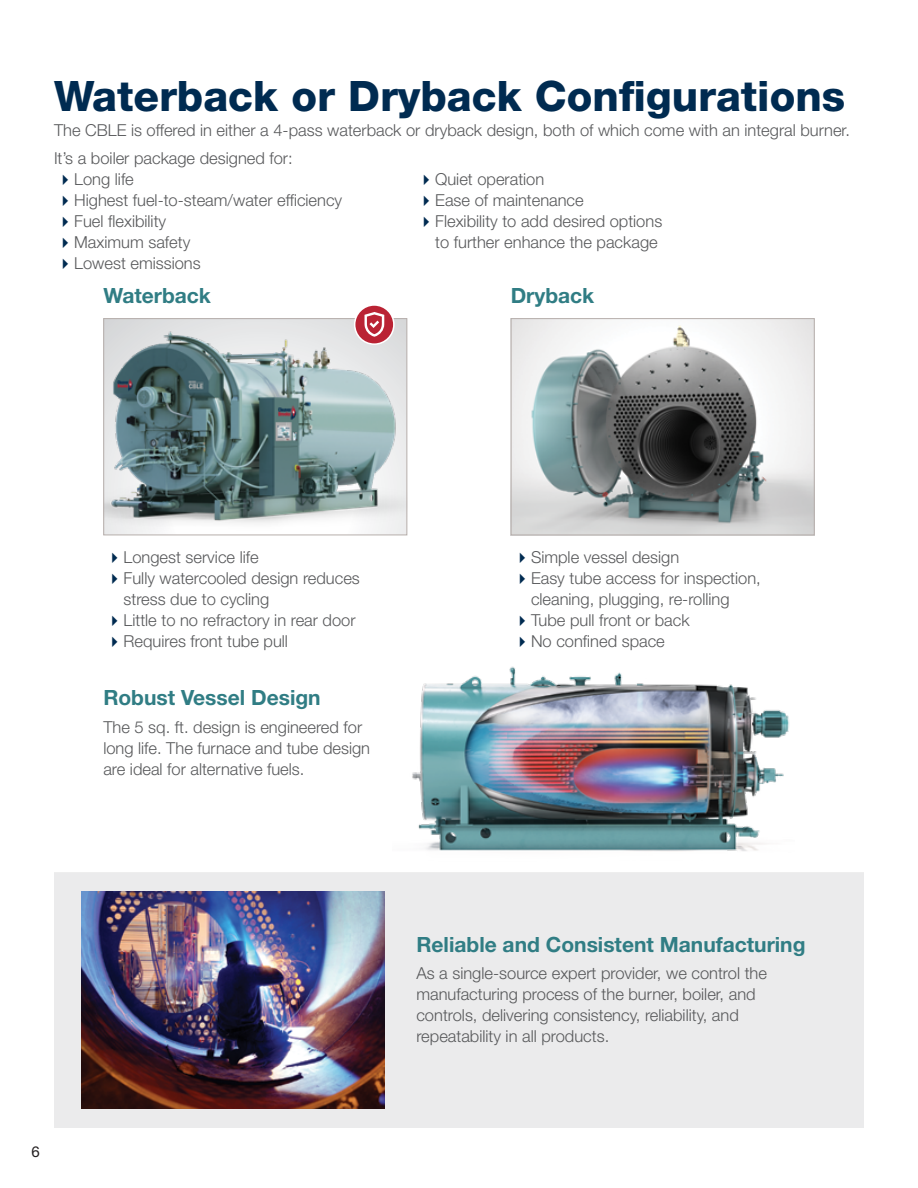
<style>
.page{position:relative;width:918px;height:1188px;background:#fff}
.page>*{position:absolute;margin:0;border:0;box-sizing:border-box;transform-origin:0 0}
.CB_-_Section_Header{font:800 42px "Helvetica Neue LT Std";color:#002b51}
.CB_-_Paragraph_Headl{font:700 21px "Helvetica Neue LT Std";color:#307d84}
.CB_-_Base_Paragraph{font:300 16.5px/21px "Helvetica Neue LT Std";color:#58595b}
.t1{font:15px "Helvetica Neue LT Std";color:#231f20}
</style>
<div class="page">
<div style="left:48px;top:866px;width:822px;height:268px;background:#ebebec;border:6px solid #fff"></div>
<img style="left:513px;top:320px;width:300px;height:213px">
<div style="left:511px;top:318px;width:304px;height:217px;border:1px solid #b6aeab"></div>
<img style="left:105px;top:320px;width:300px;height:213px">
<div style="left:103px;top:318px;width:304px;height:217px;border:1px solid #b6aeab"></div>
<img style="left:81px;top:892px;width:304px;height:217px">
<img style="left:393px;top:666px;width:401px;height:207px">
<svg style="left:354px;top:304px;width:41px;height:41px"></svg>
<div style="left:355px;top:306px;width:38px;height:37px;background:#ba2334;border-radius:50%"></div>
<svg style="left:365px;top:312px;width:19px;height:25px"></svg>
<p class="CB_-_Section_Header" style="left:54px;top:71px;width:793px">Waterback or Dryback Configurations</p>
<p class="CB_-_Base_Paragraph" style="left:54px;top:119px;width:797px">The CBLE is offered in either a 4-pass waterback or dryback design, both of which come with an integral burner.</p>
<p class="CB_-_Base_Paragraph" style="left:54px;top:147px;width:240px">It’s a boiler package designed for:</p>
<p class="CB_-_Base_Paragraph" style="left:74px;top:169px;width:61px">Long life</p>
<p class="CB_-_Base_Paragraph" style="left:74px;top:190px;width:270px">Highest fuel-to-steam/water efficiency</p>
<p class="CB_-_Base_Paragraph" style="left:74px;top:211px;width:93px">Fuel flexibility</p>
<p class="CB_-_Base_Paragraph" style="left:74px;top:232px;width:118px">Maximum safety</p>
<p class="CB_-_Base_Paragraph" style="left:74px;top:253px;width:128px">Lowest emissions</p>
<p class="CB_-_Base_Paragraph" style="left:435px;top:169px;width:111px">Quiet operation</p>
<p class="CB_-_Base_Paragraph" style="left:435px;top:190px;width:150px">Ease of maintenance</p>
<p class="CB_-_Base_Paragraph" style="left:435px;top:211px;width:229px">Flexibility to add desired options to further enhance the package</p>
<p class="CB_-_Paragraph_Headl" style="left:103px;top:283px;width:109px">Waterback</p>
<p class="CB_-_Paragraph_Headl" style="left:511px;top:283px;width:85px">Dryback</p>
<p class="CB_-_Base_Paragraph" style="left:124px;top:546px;width:137px">Longest service life</p>
<p class="CB_-_Base_Paragraph" style="left:124px;top:567px;width:238px">Fully watercooled design reduces stress due to cycling</p>
<p class="CB_-_Base_Paragraph" style="left:124px;top:609px;width:234px">Little to no refractory in rear door</p>
<p class="CB_-_Base_Paragraph" style="left:124px;top:630px;width:166px">Requires front tube pull</p>
<p class="CB_-_Paragraph_Headl" style="left:103px;top:684px;width:219px">Robust Vessel Design</p>
<p class="CB_-_Base_Paragraph" style="left:103px;top:716px;width:268px">The 5 sq. ft. design is engineered for long life. The furnace and tube design are ideal for alternative fuels.</p>
<p class="CB_-_Base_Paragraph" style="left:531px;top:546px;width:150px">Simple vessel design</p>
<p class="CB_-_Base_Paragraph" style="left:531px;top:567px;width:231px">Easy tube access for inspection, cleaning, plugging, re-rolling</p>
<p class="CB_-_Base_Paragraph" style="left:531px;top:609px;width:160px">Tube pull front or back</p>
<p class="CB_-_Base_Paragraph" style="left:531px;top:630px;width:135px">No confined space</p>
<p class="t1" style="left:32px;top:1142px;width:10px">6</p>
<p class="CB_-_Paragraph_Headl" style="left:416px;top:931px;width:391px">Reliable and Consistent Manufacturing</p>
<p class="CB_-_Base_Paragraph" style="left:416px;top:963px;width:352px">As a single-source expert provider, we control the manufacturing process of the burner, boiler, and controls, delivering consistency, reliability, and repeatability in all products.</p>
</div>
